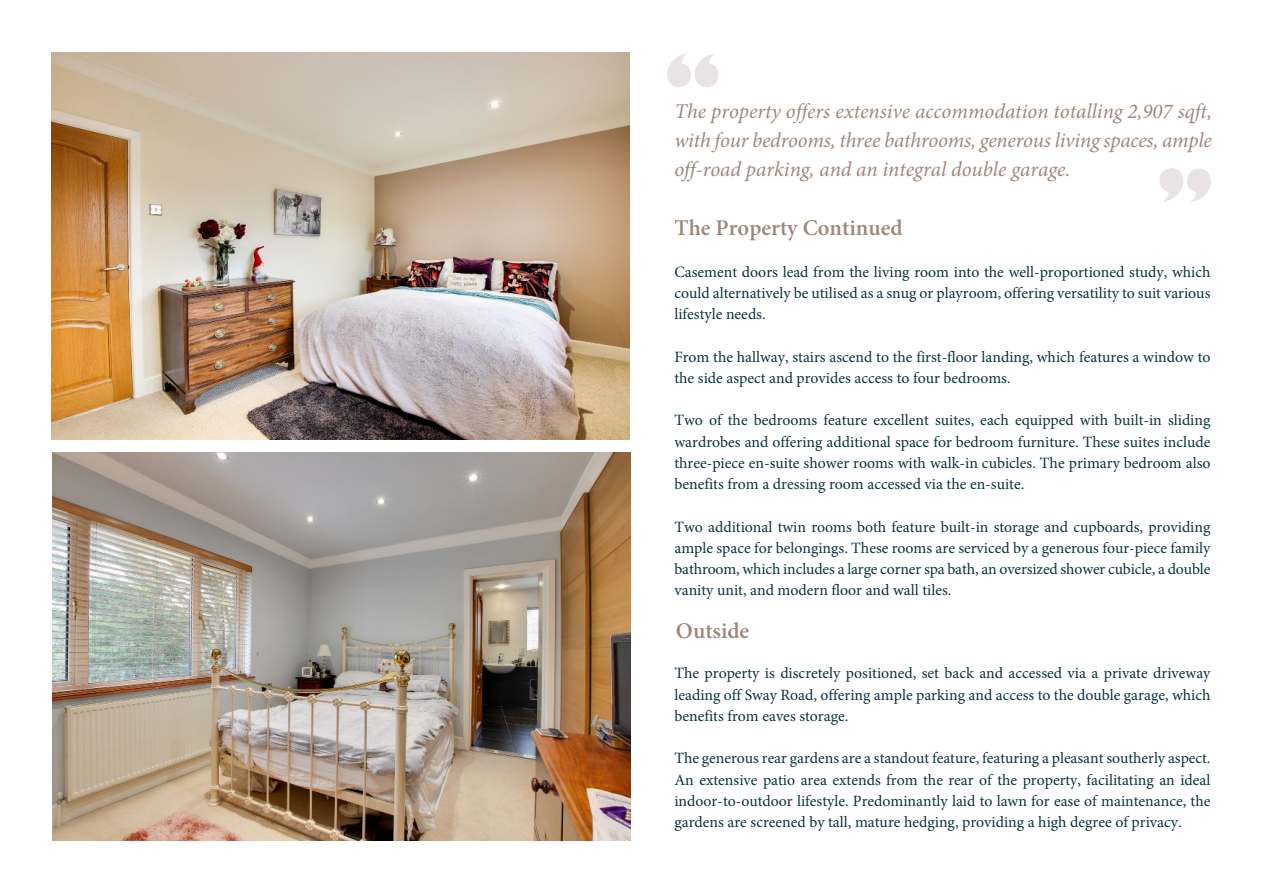
<style>
.page{position:relative;width:1263px;height:893px;background:#fff}
.page>*{position:absolute;margin:0;border:0;box-sizing:border-box;transform-origin:0 0}
.t1{font:600 22.5px "Minion Pro";color:#9e887b}
.t2{font:italic 21px/28.7px "Minion Pro";color:#9e887b;text-align:justify}
.t3{font:15.75px/21.3px "Minion Pro";color:#0b343e;text-align:justify}
.t4{font:15.75px/21.3px "Minion Pro";color:#0b333d;text-align:justify}
</style>
<div class="page">
<svg style="left:667px;top:54px;width:52px;height:33px"></svg>
<img style="left:52px;top:52px;width:578px;height:388px">
<img style="left:52px;top:453px;width:579px;height:387px">
<svg style="left:1159px;top:168px;width:52px;height:34px"></svg>
<h2 class="t2" style="left:674px;top:99px;width:539px">The property offers extensive accommodation totalling 2,907 sqft, with four bedrooms, three bathrooms, generous living spaces, ample off-road parking, and an integral double garage.</h2>
<h1 class="t1" style="left:674px;top:218px;width:230px">The Property Continued</h1>
<p class="t4" style="left:674px;top:262px;width:537px">Casement doors lead from the living room into the well-proportioned study, which could alternatively be utilised as a snug or playroom, offering versatility to suit various lifestyle needs.</p>
<p class="t3" style="left:674px;top:347px;width:537px">From the hallway, stairs ascend to the first-floor landing, which features a window to the side aspect and provides access to four bedrooms.</p>
<p class="t3" style="left:674px;top:411px;width:537px">Two of the bedrooms feature excellent suites, each equipped with built-in sliding wardrobes and offering additional space for bedroom furniture. These suites include three-piece en-suite shower rooms with walk-in cubicles. The primary bedroom also benefits from a dressing room accessed via the en-suite.</p>
<p class="t3" style="left:674px;top:517px;width:537px">Two additional twin rooms both feature built-in storage and cupboards, providing ample space for belongings. These rooms are serviced by a generous four-piece family bathroom, which includes a large corner spa bath, an oversized shower cubicle, a double vanity unit, and modern floor and wall tiles.</p>
<h1 class="t1" style="left:676px;top:622px;width:75px">Outside</h1>
<p class="t3" style="left:674px;top:664px;width:537px">The property is discretely positioned, set back and accessed via a private driveway leading off Sway Road, offering ample parking and access to the double garage, which benefits from eaves storage.</p>
<p class="t3" style="left:674px;top:749px;width:537px">The generous rear gardens are a standout feature, featuring a pleasant southerly aspect.<br>An extensive patio area extends from the rear of the property, facilitating an ideal indoor-to-outdoor lifestyle. Predominantly laid to lawn for ease of maintenance, the gardens are screened by tall, mature hedging, providing a high degree of privacy.</p>
</div>
